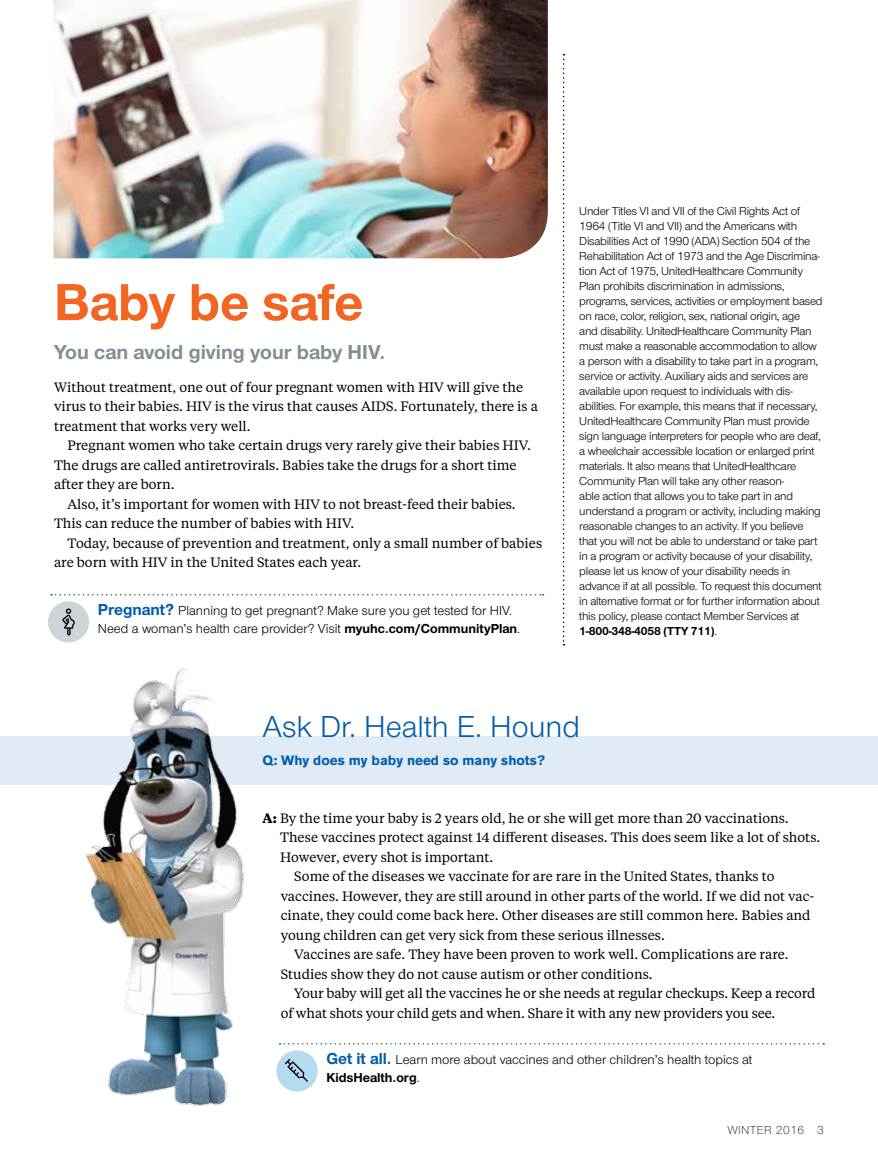
<style>
.page{position:relative;width:878px;height:1161px;background:#fff}
.page>*{position:absolute;margin:0;border:0;box-sizing:border-box;transform-origin:0 0}
.t1{font:700 54px "UHC Sans";color:#f26522}
.t2{font:31.5px "UHC Sans";color:#005dac}
.t3{font:700 21px "UHC Sans";color:#838e98}
.t4{font:13.5px/19.5px "UHC Serif Text";color:#000}
.t5{font:13.5px/18px "UHC Sans";color:#000}
.t6{font:700 13.5px "Akzidenz Grotesk BE";color:#005dac}
.t7{font:12px/15px "UHC Sans";letter-spacing:-.02em;color:#000}
.t8{font:300 12px "UHC Sans";letter-spacing:.04em;color:#000}
.s1{font-weight:700;font-size:16.5px;color:#005dac}
.s2{font-weight:700}
</style>
<div class="page">
<svg style="left:562px;top:54px;width:2px;height:591px"></svg>
<div style="left:0;top:736px;width:878px;height:49px;background:#e1ebf5"></div>
<img style="left:85px;top:667px;width:194px;height:439px">
<svg style="left:51px;top:594px;width:492px;height:2px"></svg>
<div style="left:48px;top:601px;width:41px;height:41px;background:#ced4d7;border-radius:50%"></div>
<svg style="left:62px;top:608px;width:13px;height:27px"></svg>
<img style="left:54px;top:0;width:494px;height:258px">
<svg style="left:279px;top:1043px;width:545px;height:2px"></svg>
<div style="left:276px;top:1050px;width:42px;height:42px;background:#b7daf3;border-radius:50%"></div>
<svg style="left:285px;top:1059px;width:23px;height:23px"></svg>
<h1 class="t1" style="left:54px;top:266px;width:311px">Baby be safe</h1>
<h3 class="t3" style="left:54px;top:338px;width:333px">You can avoid giving your baby HIV.</h3>
<p class="t4" style="left:54px;top:377px;width:485px">Without treatment, one out of four pregnant women with HIV will give the virus to their babies. HIV is the virus that causes AIDS. Fortunately, there is a treatment that works very well.</p>
<p class="t4" style="left:54px;top:435px;width:478px;text-indent:14px">Pregnant women who take certain drugs very rarely give their babies HIV.<br>The drugs are called antiretrovirals. Babies take the drugs for a short time after they are born.</p>
<p class="t4" style="left:54px;top:494px;width:463px;text-indent:14px">Also, it’s important for women with HIV to not breast-feed their babies.<br>This can reduce the number of babies with HIV.</p>
<p class="t4" style="left:54px;top:533px;width:489px;text-indent:14px">Today, because of prevention and treatment, only a small number of babies are born with HIV in the United States each year.</p>
<p class="t5" style="left:98px;top:601px;width:424px"><span class="s1">Pregnant?</span> Planning to get pregnant? Make sure you get tested for HIV.<br>Need a woman’s health care provider? Visit <span class="s2">myuhc.com/CommunityPlan</span>.</p>
<p class="t7" style="left:579px;top:204px;width:245px">Under Titles VI and VII of the Civil Rights Act of 1964 (Title VI and VII) and the Americans with Disabilities Act of 1990 (ADA) Section 504 of the Rehabilitation Act of 1973 and the Age Discrimina&shy;tion Act of 1975, UnitedHealthcare Community Plan prohibits discrimination in admissions, programs, services, activities or employment based on race, color, religion, sex, national origin, age<br>and disability. UnitedHealthcare Community Plan must make a reasonable accommodation to allow a person with a disability to take part in a program, service or activity. Auxiliary aids and services are available upon request to individuals with dis&shy;abilities. For example, this means that if necessary, UnitedHealthcare Community Plan must provide sign language interpreters for people who are deaf, a wheelchair accessible location or enlarged print materials. It also means that UnitedHealthcare Community Plan will take any other reason-<br>able action that allows you to take part in and understand a program or activity, including making reasonable changes to an activity. If you believe that you will not be able to understand or take part in a program or activity because of your disability, please let us know of your disability needs in advance if at all possible. To request this document in alternative format or for further information about this policy, please contact Member Services at <span class="s2">1-800-348-4058 (TTY 711)</span>.</p>
<h2 class="t2" style="left:262px;top:706px;width:319px">Ask Dr. Health E. Hound</h2>
<p class="t6" style="left:262px;top:753px;width:284px">Q: Why does my baby need so many shots?</p>
<p class="t4" style="left:262px;top:808px;width:527px"><span class="s2">A:</span> By the time your baby is 2 years old, he or she will get more than 20 vaccinations.</p>
<p class="t4" style="left:280px;top:827px;width:541px">These vaccines protect against 14 different diseases. This does seem like a lot of shots.</p>
<p class="t4" style="left:280px;top:847px;width:215px">However, every shot is important.</p>
<p class="t4" style="left:294px;top:866px;width:481px">Some of the diseases we vaccinate for are rare in the United States, thanks to</p>
<p class="t4" style="left:281px;top:886px;width:535px">vaccines. However, they are still around in other parts of the world. If we did not vac-</p>
<p class="t4" style="left:281px;top:905px;width:531px">cinate, they could come back here. Other diseases are still common here. Babies and</p>
<p class="t4" style="left:281px;top:925px;width:385px">young children can get very sick from these serious illnesses.</p>
<p class="t4" style="left:294px;top:944px;width:496px">Vaccines are safe. They have been proven to work well. Complications are rare.</p>
<p class="t4" style="left:281px;top:963px;width:373px">Studies show they do not cause autism or other conditions.</p>
<p class="t4" style="left:294px;top:983px;width:523px">Your baby will get all the vaccines he or she needs at regular checkups. Keep a record</p>
<p class="t4" style="left:281px;top:1002px;width:496px">of what shots your child gets and when. Share it with any new providers you see.</p>
<p class="t5" style="left:326px;top:1050px;width:427px"><span class="s1">Get it all.</span> Learn more about vaccines and other children’s health topics at<br><span class="s2">KidsHealth.org</span>.</p>
<p class="t8" style="left:727px;top:1122px;width:98px">WINTER 2016 3</p>
</div>
